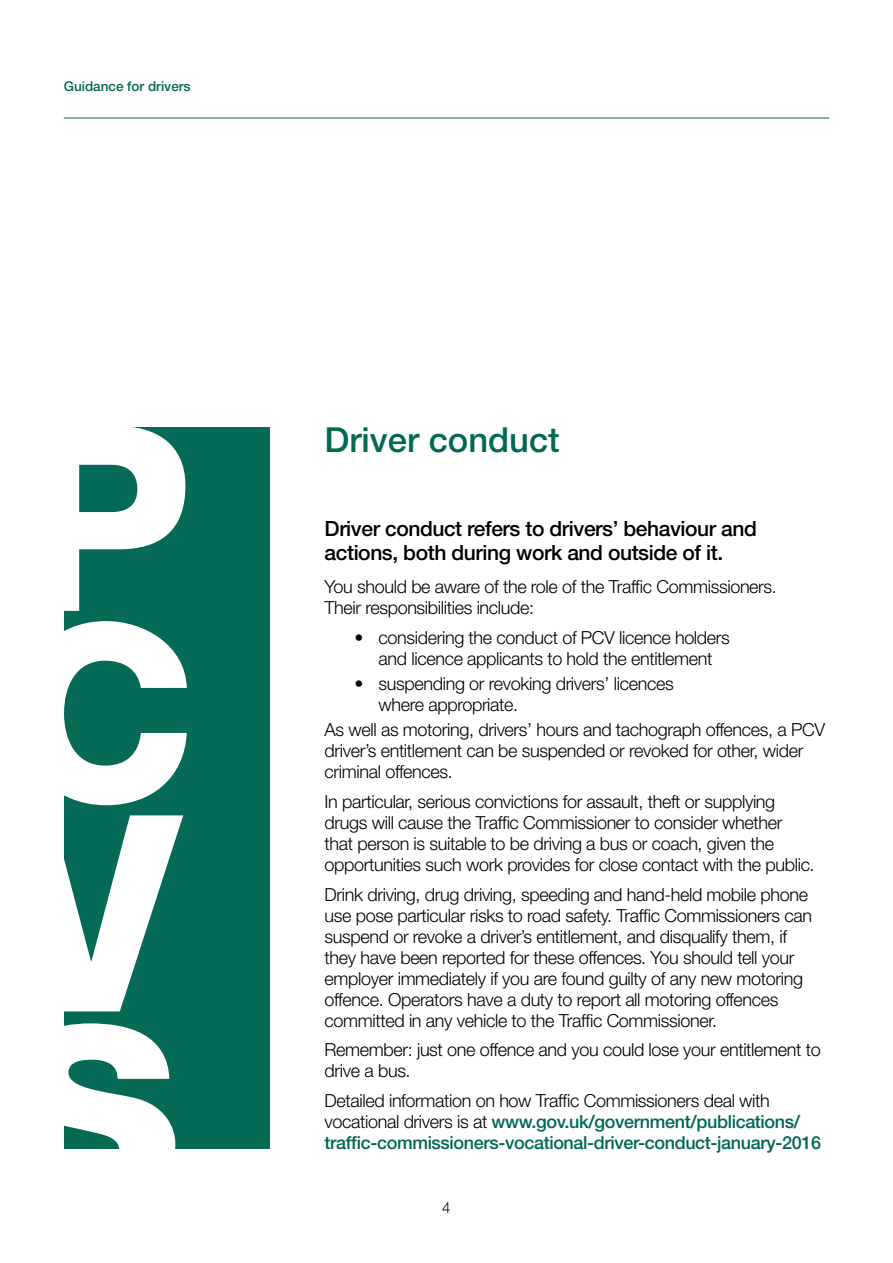
<style>
.page{position:relative;width:893px;height:1263px;background:#fff}
.page>*{position:absolute;margin:0;border:0;box-sizing:border-box;transform-origin:0 0}
.t1{font:800 330px "Helvetica Neue";color:#fff}
.t2{font:800 274.5px "Helvetica Neue";color:#fff}
.t3{font:800 258.6px "Helvetica Neue";color:#fff}
.t4{font:800 247.5px "Helvetica Neue";color:#fff}
.Section_title{font:500 34.5px "Helvetica Neue";color:#006853}
.Sub_title{font:500 21px/24px "Helvetica Neue";letter-spacing:-.02em;color:#000}
.Body_text_bullets{font:300 18px/21px "Helvetica Neue";letter-spacing:-.02em;color:#000}
.t5{font:500 18px "Helvetica Neue";letter-spacing:-.02em;color:#006853}
.t6{font:300 15px "Helvetica Neue";color:#000}
.t7{font:500 13.5px "Helvetica Neue";color:#006853}
.s1{font-weight:500;color:#006853}
</style>
<div class="page">
<div style="left:64px;top:427px;width:205px;height:721px;background:#056b56"></div>
<hr style="left:64px;top:118px;width:765px;height:1px;background:#006853">
<p class="t7" style="left:64px;top:78px;width:128px">Guidance for drivers</p>
<h3 class="t3" style="left:15px;top:365px;width:179px">P</h3>
<h3 class="t4" style="left:8px;top:566px;width:189px">C</h3>
<h2 class="t2" style="left:2px;top:750px;width:179px">V</h2>
<h1 class="t1" style="left:0;top:886px;width:185px">s</h1>
<p class="Section_title" style="left:325px;top:419px;width:237px">Driver conduct</p>
<p class="Sub_title" style="left:325px;top:516px;width:434px">Driver conduct refers to drivers’ behaviour and actions, both during work and outside of it.</p>
<p class="Body_text_bullets" style="left:325px;top:576px;width:454px">You should be aware of the role of the Traffic Commissioners.<br>Their responsibilities include:</p>
<p class="Body_text_bullets" style="left:354px;top:627px;width:377px;text-align:center">• considering the conduct of PCV licence holders and licence applicants to hold the entitlement</p>
<p class="Body_text_bullets" style="left:379px;top:673px;width:297px;text-indent:-24px">• suspending or revoking drivers’ licences where appropriate.</p>
<p class="Body_text_bullets" style="left:325px;top:719px;width:502px">As well as motoring, drivers’ hours and tachograph offences, a PCV driver’s entitlement can be suspended or revoked for other, wider criminal offences.</p>
<p class="Body_text_bullets" style="left:325px;top:791px;width:492px">In particular, serious convictions for assault, theft or supplying drugs will cause the Traffic Commissioner to consider whether that person is suitable to be driving a bus or coach, given the opportunities such work provides for close contact with the public.</p>
<p class="Body_text_bullets" style="left:325px;top:883px;width:489px">Drink driving, drug driving, speeding and hand-held mobile phone use pose particular risks to road safety. Traffic Commissioners can suspend or revoke a driver’s entitlement, and disqualify them, if they have been reported for these offences. You should tell your employer immediately if you are found guilty of any new motoring offence. Operators have a duty to report all motoring offences committed in any vehicle to the Traffic Commissioner.</p>
<p class="Body_text_bullets" style="left:325px;top:1039px;width:498px">Remember: just one offence and you could lose your entitlement to drive a bus.</p>
<p class="Body_text_bullets" style="left:325px;top:1089px;width:477px">Detailed information on how Traffic Commissioners deal with vocational drivers is at <span class="s1">www.gov.uk/government/publications/</span></p>
<p class="t5" style="left:325px;top:1131px;width:498px">traffic-commissioners-vocational-driver-conduct-january-2016</p>
<p class="t6" style="left:442px;top:1198px;width:10px">4</p>
</div>
